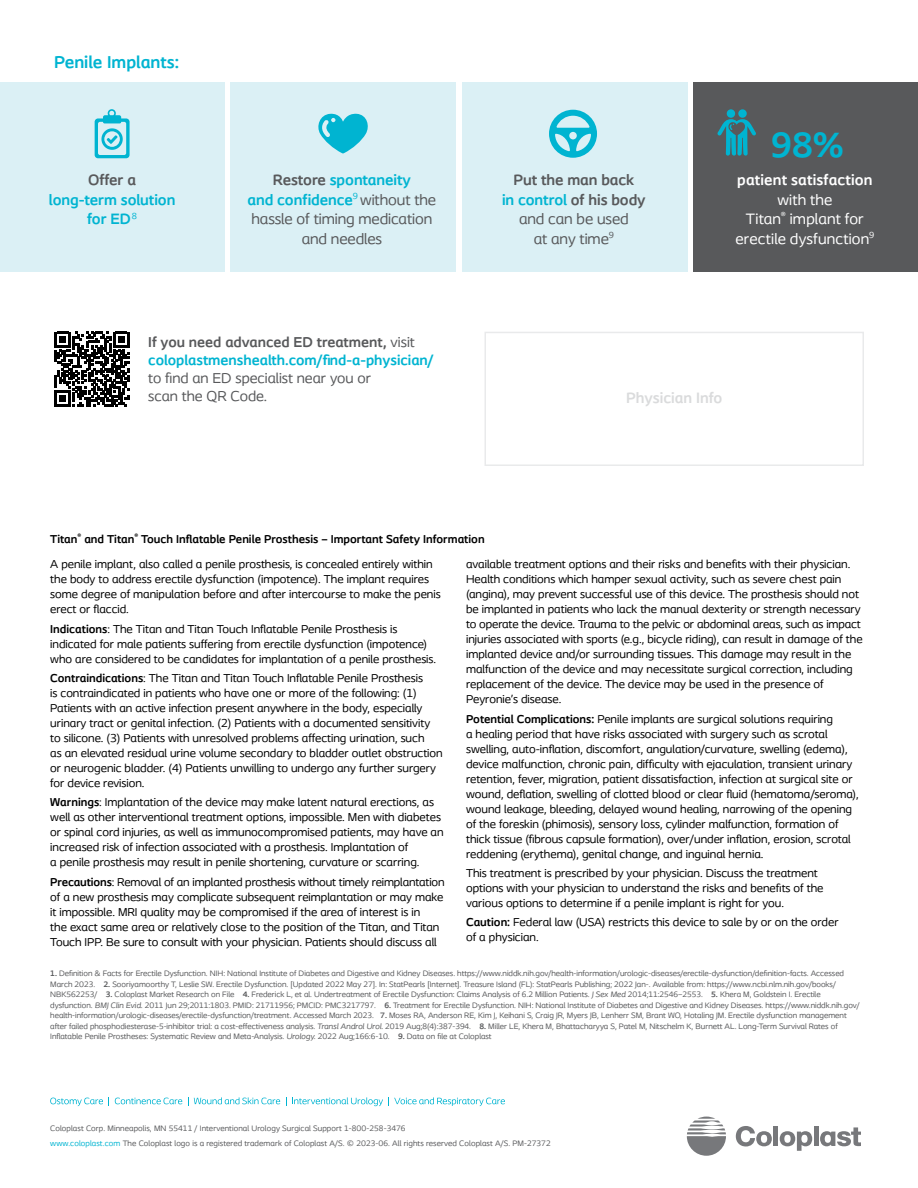
<style>
.page{position:relative;width:918px;height:1188px;background:#fff}
.page>*{position:absolute;margin:0;border:0;box-sizing:border-box;transform-origin:0 0}
.t1{font:700 36.75px "Coloplast";color:#00b4d1}
.t2{font:700 18px "Coloplast";color:#00b4d1}
.t3{font:15.75px/19.5px "Coloplast";letter-spacing:-.005em;color:#58595b;text-align:center}
.t4{font:700 15.75px/19.5px "Coloplast";letter-spacing:-.005em;color:#58595b;text-align:center}
.t5{font:15.75px/19.5px "Coloplast";letter-spacing:.01em;color:#fff;text-align:center}
.t6{font:700 15.75px/19.5px "Coloplast";letter-spacing:-.005em;color:#00b4d1;text-align:center}
.t7{font:700 15.75px "Coloplast";letter-spacing:.005em;color:#fff}
.t8{font:700 15.75px "Coloplast";color:#dadbdc}
.t9{font:700 15px/18px "Coloplast";color:#00b4d1}
.t10{font:15px/18px "Coloplast";color:#58595b}
.t11{font:12px/15px "Coloplast";color:#000}
.t12{font:700 12px "Coloplast";color:#000}
.t13{font:8.25px/10.5px "Coloplast";color:#58595b}
.s1{font-weight:700}
.s2{font-weight:700;color:#00b4d1}
.s3{color:#00b4d1}
.s4{font-weight:400}
.s5{color:#58595b}
.s6{font-weight:400;color:#58595b}
.s7{font-style:italic}
</style>
<div class="page">
<svg style="left:50px;top:1098px;width:53px;height:8px"></svg>
<svg style="left:114px;top:1097px;width:68px;height:8px"></svg>
<svg style="left:188px;top:1097px;width:92px;height:9px"></svg>
<svg style="left:286px;top:1097px;width:219px;height:9px"></svg>
<svg style="left:736px;top:1126px;width:36px;height:20px"></svg>
<div style="left:773px;top:1126px;width:5px;height:20px;background:#77787b"></div>
<hr style="left:814px;top:1126px;width:4px;height:20px;background:#77787b">
<svg style="left:780px;top:1131px;width:32px;height:20px"></svg>
<svg style="left:820px;top:1127px;width:41px;height:19px"></svg>
<svg style="left:687px;top:1117px;width:39px;height:39px"></svg>
<svg style="left:55px;top:332px;width:74px;height:74px"></svg>
<div style="left:484px;top:332px;width:380px;height:134px;border:2px solid #e7e8e9"></div>
<div style="left:0;top:82px;width:225px;height:190px;background:#dbf0f5"></div>
<div style="left:231px;top:82px;width:225px;height:190px;background:#dbf0f5"></div>
<div style="left:462px;top:82px;width:225px;height:190px;background:#dbf0f5"></div>
<div style="left:693px;top:82px;width:225px;height:190px;background:#58595b"></div>
<svg style="left:95px;top:109px;width:35px;height:49px"></svg>
<svg style="left:549px;top:110px;width:48px;height:48px"></svg>
<svg style="left:318px;top:113px;width:50px;height:41px"></svg>
<div style="left:738px;top:109px;width:9px;height:9px;background:#00b4d1;border-radius:50%"></div>
<div style="left:727px;top:109px;width:8px;height:9px;background:#00b4d1;border-radius:50%"></div>
<svg style="left:717px;top:119px;width:39px;height:37px"></svg>
<h2 class="t2" style="left:54px;top:51px;width:127px">Penile Implants:</h2>
<h3 class="t4" style="left:88px;top:170px;width:49px">Offer a</h3>
<h3 class="t6" style="left:49px;top:189px;width:128px">long-term solution for ED<sup>8</sup></h3>
<h1 class="t1" style="left:771px;top:122px;width:75px">98%</h1>
<h3 class="t3" style="left:248px;top:170px;width:190px"><span class="s1">Restore</span> <span class="s2">spontaneity<br>and confidence</span><sup>9</sup> without the hassle of timing medication and needles</h3>
<h3 class="t4" style="left:502px;top:170px;width:145px">Put the man back<br><span class="s3">in control</span> of his body <span class="s4">and can be used<br>at any time</span><sup>9</sup></h3>
<h3 class="t7" style="left:737px;top:170px;width:137px">patient satisfaction</h3>
<h3 class="t5" style="left:736px;top:189px;width:140px">with the<br>Titan<sup>®</sup> implant for erectile dysfunction<sup>9</sup></h3>
<p class="t9" style="left:148px;top:332px;width:287px"><span class="s5">If you need advanced ED treatment,</span> <span class="s6">visit </span>coloplastmenshealth.com/find-a-physician/</p>
<p class="t10" style="left:148px;top:368px;width:224px">to find an ED specialist near you or scan the QR Code.</p>
<p class="t12" style="left:50px;top:532px;width:436px">Titan<sup>®</sup> and Titan<sup>®</sup> Touch Inflatable Penile Prosthesis – Important Safety Information</p>
<h3 class="t8" style="left:626px;top:389px;width:98px">Physician Info</h3>
<p class="t11" style="left:50px;top:557px;width:392px">A penile implant, also called a penile prosthesis, is concealed entirely within the body to address erectile dysfunction (impotence). The implant requires some degree of manipulation before and after intercourse to make the penis erect or flaccid.</p>
<p class="t11" style="left:50px;top:621px;width:387px"><span class="s1">Indications</span>: The Titan and Titan Touch Inflatable Penile Prosthesis is indicated for male patients suffering from erectile dysfunction (impotence) who are considered to be candidates for implantation of a penile prosthesis.</p>
<p class="t11" style="left:50px;top:670px;width:394px"><span class="s1">Contraindications</span>: The Titan and Titan Touch Inflatable Penile Prosthesis<br>is contraindicated in patients who have one or more of the following: (1)<br>Patients with an active infection present anywhere in the body, especially urinary tract or genital infection. (2) Patients with a documented sensitivity to silicone. (3) Patients with unresolved problems affecting urination, such<br>as an elevated residual urine volume secondary to bladder outlet obstruction or neurogenic bladder. (4) Patients unwilling to undergo any further surgery for device revision.</p>
<p class="t11" style="left:50px;top:795px;width:395px"><span class="s1">Warnings</span>: Implantation of the device may make latent natural erections, as well as other interventional treatment options, impossible. Men with diabetes or spinal cord injuries, as well as immunocompromised patients, may have an increased risk of infection associated with a prosthesis. Implantation of<br>a penile prosthesis may result in penile shortening, curvature or scarring.</p>
<p class="t11" style="left:50px;top:874px;width:396px"><span class="s1">Precautions</span>: Removal of an implanted prosthesis without timely reimplantation of a new prosthesis may complicate subsequent reimplantation or may make it impossible. MRI quality may be compromised if the area of interest is in<br>the exact same area or relatively close to the position of the Titan, and Titan Touch IPP. Be sure to consult with your physician. Patients should discuss all</p>
<p class="t11" style="left:466px;top:557px;width:398px">available treatment options and their risks and benefits with their physician.<br>Health conditions which hamper sexual activity, such as severe chest pain (angina), may prevent successful use of this device. The prosthesis should not be implanted in patients who lack the manual dexterity or strength necessary to operate the device. Trauma to the pelvic or abdominal areas, such as impact injuries associated with sports (e.g., bicycle riding), can result in damage of the implanted device and/or surrounding tissues. This damage may result in the malfunction of the device and may necessitate surgical correction, including replacement of the device. The device may be used in the presence of Peyronie’s disease.</p>
<p class="t11" style="left:466px;top:711px;width:394px"><span class="s1">Potential Complications:</span> Penile implants are surgical solutions requiring<br>a healing period that have risks associated with surgery such as scrotal swelling, auto-inflation, discomfort, angulation/curvature, swelling (edema), device malfunction, chronic pain, difficulty with ejaculation, transient urinary retention, fever, migration, patient dissatisfaction, infection at surgical site or wound, deflation, swelling of clotted blood or clear fluid (hematoma/seroma), wound leakage, bleeding, delayed wound healing, narrowing of the opening of the foreskin (phimosis), sensory loss, cylinder malfunction, formation of thick tissue (fibrous capsule formation), over/under inflation, erosion, scrotal reddening (erythema), genital change, and inguinal hernia.</p>
<p class="t11" style="left:466px;top:865px;width:359px">This treatment is prescribed by your physician. Discuss the treatment options with your physician to understand the risks and benefits of the various options to determine if a penile implant is right for you.</p>
<p class="t11" style="left:466px;top:915px;width:374px"><span class="s1">Caution:</span> Federal law (USA) restricts this device to sale by or on the order of a physician.</p>
<p class="t13" style="left:50px;top:968px;width:811px"><span class="s1">1.</span> Definition &amp; Facts for Erectile Dysfunction. NIH: National Institute of Diabetes and Digestive and Kidney Diseases. https://www.niddk.nih.gov/health-information/urologic-diseases/erectile-dysfunction/definition-facts. Accessed March 2023. <span class="s1">2.</span> Sooriyamoorthy T, Leslie SW. Erectile Dysfunction. [Updated 2022 May 27]. In: StatPearls [Internet]. Treasure Island (FL): StatPearls Publishing; 2022 Jan-. Available from: https://www.ncbi.nlm.nih.gov/books/ NBK562253/ <span class="s1">3.</span> Coloplast Market Research on File <span class="s1">4.</span> Frederick L, et al. Undertreatment of Erectile Dysfunction: Claims Analysis of 6.2 Million Patients. <span class="s7">J Sex Med</span> 2014;11:2546–2553. <span class="s1">5.</span> Khera M, Goldstein I. Erectile dysfunction. <span class="s7">BMJ Clin Evid.</span> 2011 Jun 29;2011:1803. PMID: 21711956; PMCID: PMC3217797. <span class="s1">6.</span> Treatment for Erectile Dysfunction. NIH: National Institute of Diabetes and Digestive and Kidney Diseases. https://www.niddk.nih.gov/ health-information/urologic-diseases/erectile-dysfunction/treatment. Accessed March 2023. <span class="s1">7.</span> Moses RA, Anderson RE, Kim J, Keihani S, Craig JR, Myers JB, Lenherr SM, Brant WO, Hotaling JM. Erectile dysfunction management after failed phosphodiesterase-5-inhibitor trial: a cost-effectiveness analysis. <span class="s7">Transl Androl Urol.</span> 2019 Aug;8(4):387-394. <span class="s1">8.</span> Miller LE, Khera M, Bhattacharyya S, Patel M, Nitschelm K, Burnett AL. Long-Term Survival Rates of Inflatable Penile Prostheses: Systematic Review and Meta-Analysis. <span class="s7">Urology.</span> 2022 Aug;166:6-10. <span class="s1">9.</span> Data on file at Coloplast</p>
<p class="t13" style="left:50px;top:1121px;width:502px;line-height:14.7px">Coloplast Corp. Minneapolis, MN 55411 / Interventional Urology Surgical Support 1-800-258-3476<br><span class="s3">www.coloplast.com</span> The Coloplast logo is a registered trademark of Coloplast A/S. © 2023-06. All rights reserved Coloplast A/S. PM-27372</p>
</div>
